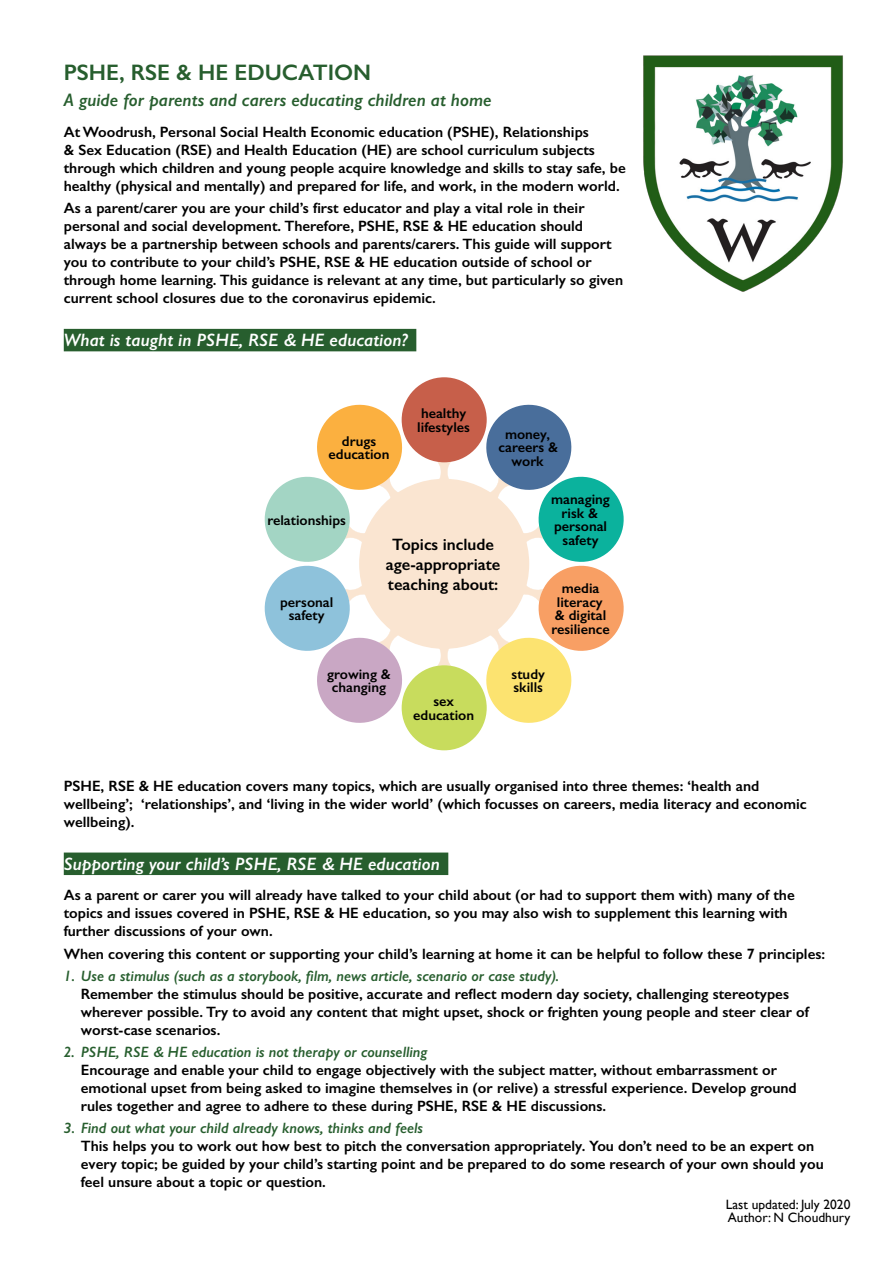
<style>
.page{position:relative;width:893px;height:1263px;background:#fff}
.page>*{position:absolute;margin:0;border:0;box-sizing:border-box;transform-origin:0 0}
.t1{font:600 22.5px "Gill Sans";color:#275e2e}
.t2{font:italic 600 18px "Gill Sans";color:#fff}
.t3{font:italic 600 18px "Gill Sans";color:#275e2e}
.t4{font:600 16.5px/19.8px "Gill Sans";color:#000;text-align:center}
.t5{font:600 15px/18px "Gill Sans";color:#000}
.t6{font:italic 600 15px "Gill Sans";color:#275e2e}
.t7{font:600 14.25px/13.5px "Gill Sans";color:#000;text-align:center}
.t8{font:13.5px/13.5px "Gill Sans";color:#000}
</style>
<div class="page">
<div style="left:64px;top:329px;width:352px;height:22px;background:#275e2e"></div>
<div style="left:64px;top:852px;width:384px;height:23px;background:#275e2e"></div>
<img style="left:643px;top:55px;width:200px;height:237px">
<svg style="left:438px;top:462px;width:13px;height:17px"></svg>
<div style="left:402px;top:377px;width:85px;height:85px;background:#c75f4a;border-radius:50%"></div>
<svg style="left:264px;top:399px;width:144px;height:329px"></svg>
<svg style="left:437px;top:649px;width:13px;height:17px"></svg>
<div style="left:402px;top:665px;width:85px;height:85px;background:#c8dc5d;border-radius:50%"></div>
<svg style="left:481px;top:399px;width:143px;height:329px"></svg>
<div style="left:359px;top:479px;width:170px;height:170px;background:#fae5d1;border-radius:50%"></div>
<h1 class="t1" style="left:64px;top:59px;width:309px">PSHE, RSE &amp; HE EDUCATION</h1>
<p class="t3" style="left:64px;top:89px;width:429px">A guide for parents and carers educating children at home</p>
<p class="t5" style="left:64px;top:123px;width:563px">At Woodrush, Personal Social Health Economic education (PSHE), Relationships<br>&amp; Sex Education (RSE) and Health Education (HE) are school curriculum subjects through which children and young people acquire knowledge and skills to stay safe, be healthy (physical and mentally) and prepared for life, and work, in the modern world.</p>
<p class="t5" style="left:64px;top:199px;width:561px">As a parent/carer you are your child’s first educator and play a vital role in their personal and social development. Therefore, PSHE, RSE &amp; HE education should always be a partnership between schools and parents/carers. This guide will support you to contribute to your child’s PSHE, RSE &amp; HE education outside of school or through home learning. This guidance is relevant at any time, but particularly so given current school closures due to the coronavirus epidemic.</p>
<p class="t2" style="left:64px;top:329px;width:346px">What is taught in PSHE, RSE &amp; HE education?</p>
<p class="t7" style="left:329px;top:434px;width:62px">drugs education</p>
<p class="t7" style="left:417px;top:407px;width:54px;text-align:left">healthy lifestyles</p>
<p class="t7" style="left:499px;top:427px;width:61px">money, careers &amp; work</p>
<p class="t7" style="left:267px;top:513px;width:80px">relationships</p>
<p class="t7" style="left:280px;top:595px;width:55px">personal safety</p>
<p class="t4" style="left:386px;top:534px;width:116px">Topics include age-appropriate teaching about:</p>
<p class="t7" style="left:551px;top:492px;width:60px">managing risk &amp; personal safety</p>
<p class="t7" style="left:551px;top:581px;width:60px">media literacy &amp; digital resilience</p>
<p class="t7" style="left:327px;top:667px;width:65px">growing &amp; changing</p>
<p class="t7" style="left:413px;top:694px;width:62px">sex education</p>
<p class="t7" style="left:512px;top:667px;width:35px;text-align:left">study skills</p>
<p class="t5" style="left:64px;top:776px;width:745px">PSHE, RSE &amp; HE education covers many topics, which are usually organised into three themes: ‘health and wellbeing’; ‘relationships’, and ‘living in the wider world’ (which focusses on careers, media literacy and economic wellbeing).</p>
<p class="t2" style="left:64px;top:852px;width:377px">Supporting your child’s PSHE, RSE &amp; HE education</p>
<p class="t5" style="left:64px;top:886px;width:732px">As a parent or carer you will already have talked to your child about (or had to support them with) many of the topics and issues covered in PSHE, RSE &amp; HE education, so you may also wish to supplement this learning with further discussions of your own.</p>
<p class="t5" style="left:64px;top:944px;width:763px">When covering this content or supporting your child’s learning at home it can be helpful to follow these 7 principles:</p>
<p class="t6" style="left:64px;top:967px;width:497px">1. Use a stimulus (such as a storybook, film, news article, scenario or case study).</p>
<p class="t5" style="left:81px;top:985px;width:729px">Remember the stimulus should be positive, accurate and reflect modern day society, challenging stereotypes wherever possible. Try to avoid any content that might upset, shock or frighten young people and steer clear of worst-case scenarios.</p>
<p class="t6" style="left:64px;top:1043px;width:365px">2. PSHE, RSE &amp; HE education is not therapy or counselling</p>
<p class="t5" style="left:81px;top:1061px;width:717px">Encourage and enable your child to engage objectively with the subject matter, without embarrassment or emotional upset from being asked to imagine themselves in (or relive) a stressful experience. Develop ground rules together and agree to adhere to these during PSHE, RSE &amp; HE discussions.</p>
<p class="t6" style="left:64px;top:1119px;width:361px">3. Find out what your child already knows, thinks and feels</p>
<p class="t5" style="left:81px;top:1137px;width:744px">This helps you to work out how best to pitch the conversation appropriately. You don’t need to be an expert on every topic; be guided by your child’s starting point and be prepared to do some research of your own should you feel unsure about a topic or question.</p>
<p class="t8" style="left:726px;top:1197px;width:126px">Last updated: July 2020<br>Author: N Choudhury</p>
</div>
